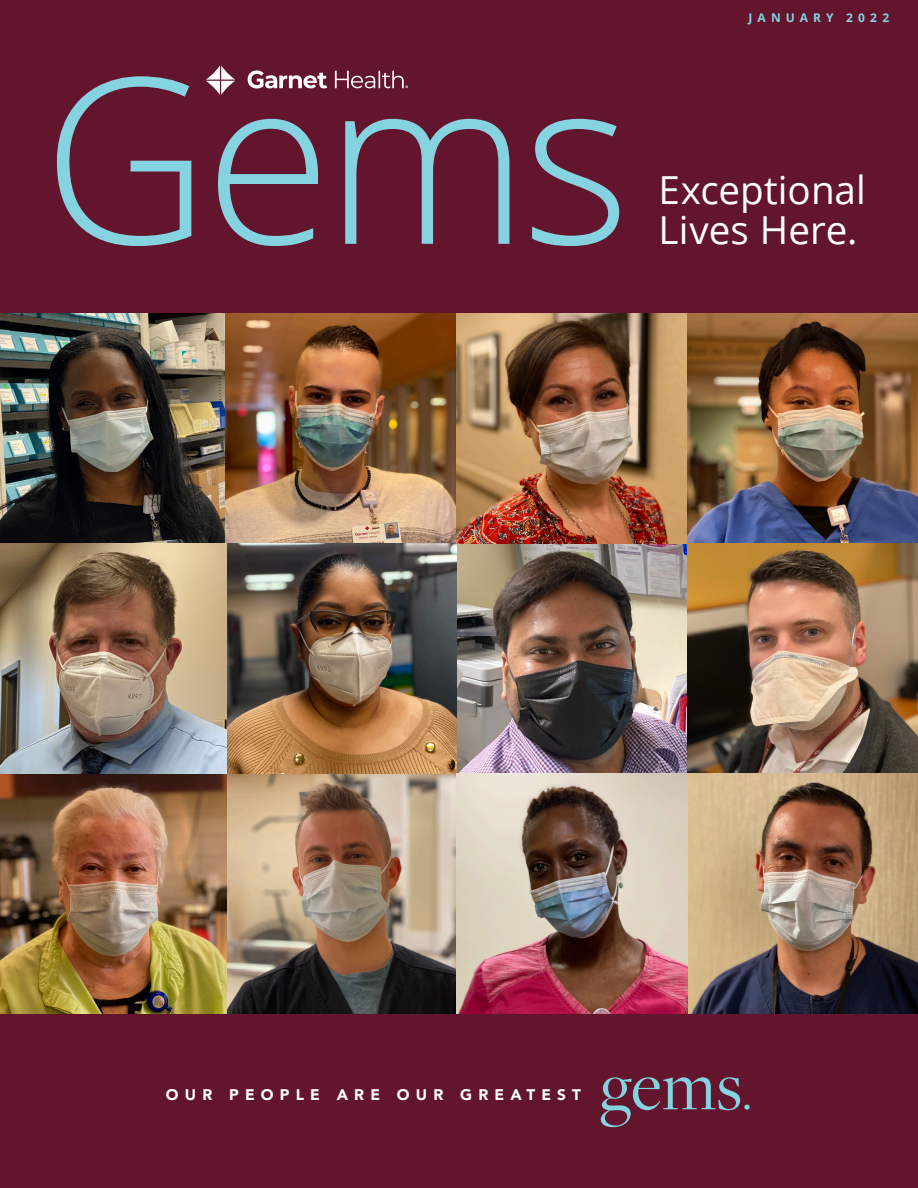
<style>
.page{position:relative;width:918px;height:1188px;background:#62152d}
.page>*{position:absolute;margin:0;border:0;box-sizing:border-box;transform-origin:0 0}
.t1{font:300 231px "Open Sans";color:#85d3e1}
.t2{font:71.85px "Freight Disp Pro";color:#85d3e1}
.t3{font:38.55px "Open Sans";color:#fff}
.t4{font:900 15.45px "Avenir";letter-spacing:.4em;color:#fff}
.t5{font:700 12px "Open Sans";letter-spacing:.43em;color:#85d3e1}
.s1{font-size:47.7px}
</style>
<div class="page">
<svg style="left:206px;top:65px;width:202px;height:30px"></svg>
<img style="left:226px;top:544px;width:692px;height:470px">
<img style="left:0;top:314px;width:226px;height:230px">
<img style="left:0;top:774px;width:226px;height:240px">
<img style="left:687px;top:314px;width:231px;height:230px">
<img style="left:687px;top:774px;width:231px;height:240px">
<img style="left:226px;top:314px;width:230px;height:230px">
<img style="left:227px;top:544px;width:230px;height:230px">
<img style="left:0;top:544px;width:226px;height:230px">
<img style="left:457px;top:774px;width:230px;height:240px">
<img style="left:456px;top:314px;width:231px;height:230px">
<p class="t1" style="left:42px;top:2px;width:589px">Gems</p>
<p class="t5" style="left:748px;top:9px;width:142px">JANUARY 2022</p>
<p class="t3" style="left:659px;top:164px;width:209px">Exceptional</p>
<p class="t3" style="left:659px;top:203px;width:200px">Lives Here.</p>
<p class="t4" style="left:166px;top:1082px;width:417px">OUR PEOPLE ARE OUR GREATEST</p>
<p class="t2" style="left:600px;top:1040px;width:153px">gems<span class="s1">.</span></p>
</div>
